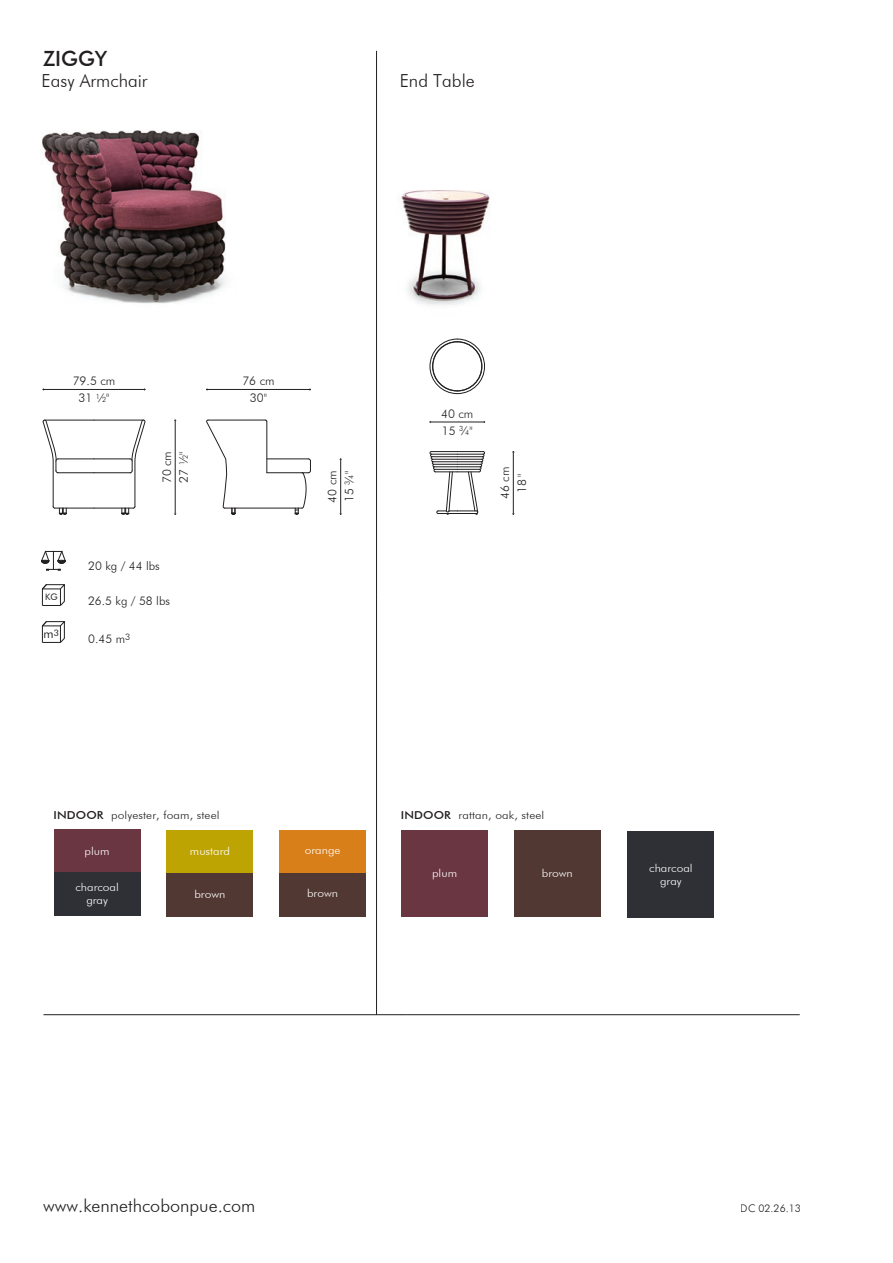
<style>
.page{position:relative;width:893px;height:1263px;background:#fff}
.page>*{position:absolute;margin:0;border:0;box-sizing:border-box;transform-origin:0 0}
.t1{font:500 21px "Futura BT";color:#231f20}
.t2{font:300 18px "Futura BT";color:#211e1e}
.t3{font:300 18px "Futura BT";color:#231f20}
.t4{font:300 12px/17px "Futura BT";color:#231f20}
.t5{font:300 11.85px "Futura BT";color:#211f1f}
.t6{font:11.85px "Futura BT";color:#211f1f}
.t7{font:300 10.95px/13.2px "Futura BT";color:#fff;text-align:center;scale:1.09 1}
.t8{font:300 10.95px "Futura BT";letter-spacing:.01em;color:#231f20;scale:1.09 1}
.t9{font:300 10.5px "Futura BT";color:#211e1e}
.t10{font:9px "Futura BT";color:#211f1f}
.s1{font-size:7.2px}
.s2{font-size:9px}
.s3{font-weight:500}
</style>
<div class="page">
<hr style="left:43px;top:1014px;width:358px;height:1px;background:#231f20">
<hr style="left:401px;top:1014px;width:399px;height:1px;background:#231f20">
<hr style="left:376px;top:594px;width:1px;height:421px;background:#231f20">
<hr style="left:376px;top:51px;width:1px;height:544px;background:#231f20">
<img style="left:41px;top:131px;width:185px;height:173px">
<img style="left:401px;top:190px;width:89px;height:116px">
<hr style="left:175px;top:420px;width:1px;height:94px;background:#231f20">
<hr style="left:207px;top:389px;width:103px;height:1px;background:#231f20">
<hr style="left:43px;top:389px;width:102px;height:1px;background:#231f20">
<hr style="left:340px;top:459px;width:1px;height:55px;background:#231f20">
<hr style="left:55px;top:508px;width:39px;height:1px;background:#231f20">
<hr style="left:58px;top:472px;width:36px;height:1px;background:#231f20">
<hr style="left:45px;top:420px;width:49px;height:1px;background:#231f20">
<hr style="left:58px;top:459px;width:36px;height:1px;background:#231f20">
<hr style="left:94px;top:508px;width:39px;height:1px;background:#231f20">
<hr style="left:94px;top:472px;width:37px;height:1px;background:#231f20">
<hr style="left:94px;top:420px;width:49px;height:1px;background:#231f20">
<hr style="left:94px;top:459px;width:36px;height:1px;background:#231f20">
<svg style="left:43px;top:419px;width:24px;height:96px"></svg>
<svg style="left:121px;top:420px;width:24px;height:95px"></svg>
<hr style="left:225px;top:508px;width:77px;height:1px;background:#231f20">
<hr style="left:208px;top:420px;width:57px;height:1px;background:#231f20">
<hr style="left:267px;top:422px;width:1px;height:51px;background:#231f20">
<hr style="left:267px;top:472px;width:35px;height:1px;background:#231f20">
<hr style="left:267px;top:459px;width:41px;height:1px;background:#231f20">
<svg style="left:206px;top:420px;width:30px;height:95px"></svg>
<svg style="left:295px;top:458px;width:16px;height:57px"></svg>
<hr style="left:430px;top:422px;width:55px;height:1px;background:#231f20">
<hr style="left:513px;top:452px;width:1px;height:62px;background:#231f20">
<svg style="left:430px;top:451px;width:55px;height:64px"></svg>
<svg style="left:430px;top:339px;width:55px;height:55px"></svg>
<div style="left:54px;top:829px;width:86px;height:44px;background:#693642"></div>
<div style="left:54px;top:872px;width:86px;height:44px;background:#2e3036"></div>
<div style="left:167px;top:830px;width:86px;height:43px;background:#bea403"></div>
<div style="left:167px;top:873px;width:86px;height:44px;background:#513833"></div>
<div style="left:279px;top:830px;width:87px;height:44px;background:#d97f19"></div>
<div style="left:279px;top:873px;width:87px;height:44px;background:#513833"></div>
<svg style="left:41px;top:551px;width:25px;height:19px"></svg>
<svg style="left:42px;top:584px;width:23px;height:22px"></svg>
<svg style="left:42px;top:621px;width:23px;height:22px"></svg>
<div style="left:401px;top:830px;width:87px;height:87px;background:#693642"></div>
<div style="left:514px;top:830px;width:87px;height:87px;background:#513833"></div>
<div style="left:627px;top:831px;width:86px;height:86px;background:#2e3036"></div>
<h1 class="t1" style="left:43px;top:46px;width:66px">ZIGGY</h1>
<h2 class="t3" style="left:42px;top:70px;width:108px">Easy Armchair</h2>
<h2 class="t3" style="left:400px;top:70px;width:77px">End Table</h2>
<p class="t4" style="left:73px;top:372px;width:44px;text-align:center">79.5 cm<br>31 <sup>1</sup>⁄<span class="s1">2</span>"</p>
<p class="t4" style="left:158px;top:483px;width:34px;rotate:-90deg">70 cm<br>27 <sup>1</sup>⁄<span class="s1">2</span>"</p>
<p class="t10" style="left:45px;top:592px;width:14px">KG</p>
<p class="t6" style="left:44px;top:626px;width:17px">m<span class="s2">3</span></p>
<p class="t5" style="left:88px;top:559px;width:73px">20 kg / 44 lbs</p>
<p class="t5" style="left:88px;top:594px;width:83px">26.5 kg / 58 lbs</p>
<p class="t5" style="left:88px;top:631px;width:44px">0.45 m<sup>3</sup></p>
<p class="t4" style="left:242px;top:372px;width:34px;text-align:center">76 cm<br>30"</p>
<p class="t4" style="left:324px;top:503px;width:34px;rotate:-90deg">40 cm<br>15 <sup>3</sup>⁄<span class="s1">4</span>"</p>
<p class="t4" style="left:441px;top:405px;width:34px">40 cm<br>15 <sup>3</sup>⁄<span class="s1">4</span>"</p>
<p class="t4" style="left:496px;top:499px;width:34px;text-align:center;rotate:-90deg">46 cm<br>18"</p>
<p class="t8" style="left:54px;top:808px;width:154px"><span class="s3">INDOOR</span> polyester, foam, steel</p>
<p class="t7" style="left:85px;top:844px;width:24px">plum</p>
<p class="t7" style="left:75px;top:880px;width:41px">charcoal gray</p>
<p class="t7" style="left:190px;top:844px;width:38px">mustard</p>
<p class="t7" style="left:194px;top:888px;width:30px">brown</p>
<p class="t7" style="left:305px;top:843px;width:34px">orange</p>
<p class="t7" style="left:307px;top:886px;width:30px">brown</p>
<p class="t8" style="left:401px;top:808px;width:133px"><span class="s3">INDOOR</span> rattan, oak, steel</p>
<p class="t7" style="left:432px;top:866px;width:24px">plum</p>
<p class="t7" style="left:542px;top:866px;width:30px">brown</p>
<p class="t7" style="left:649px;top:861px;width:41px">charcoal gray</p>
<h2 class="t2" style="left:43px;top:1195px;width:214px">www.kennethcobonpue.com</h2>
<p class="t9" style="left:741px;top:1202px;width:62px">DC 02.26.13</p>
</div>
